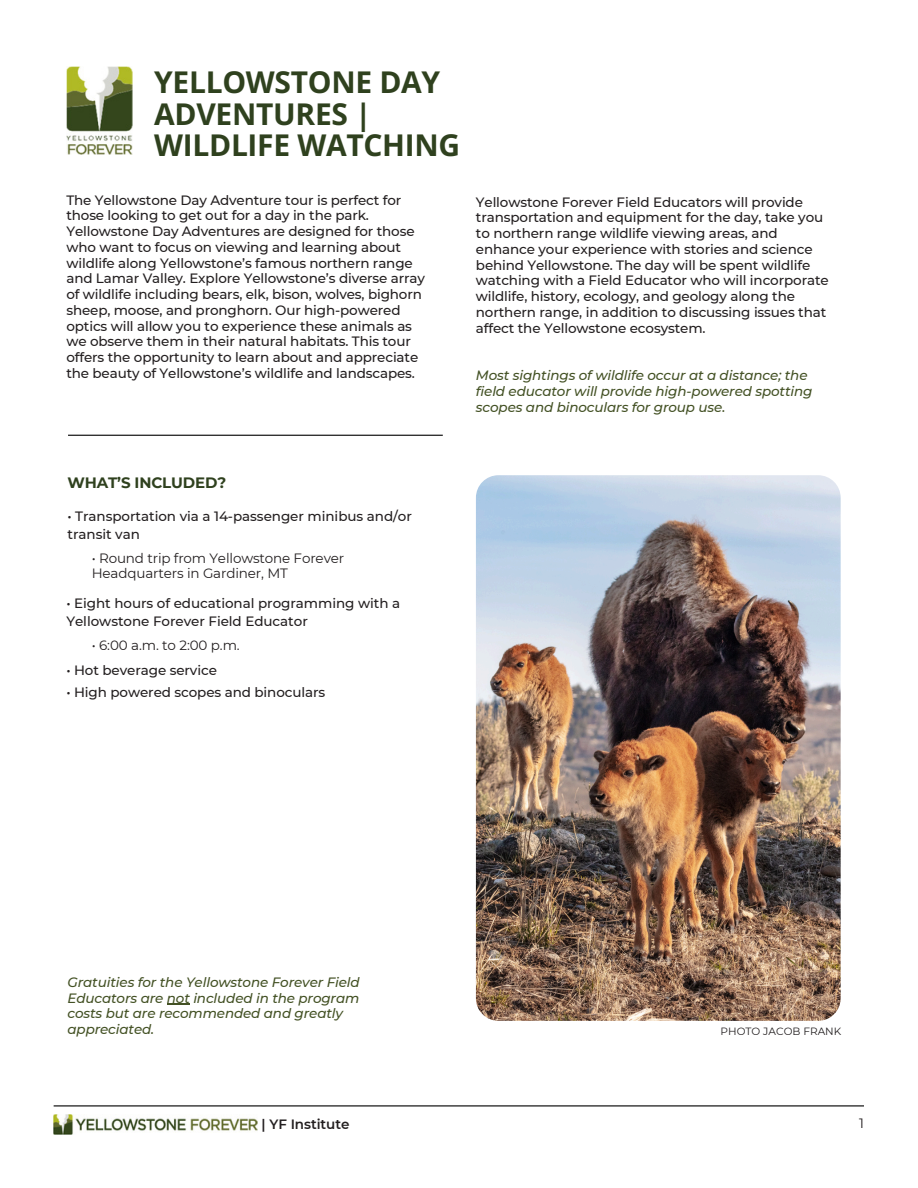
<style>
.page{position:relative;width:918px;height:1188px;background:#fff}
.page>*{position:absolute;margin:0;border:0;box-sizing:border-box;transform-origin:0 0}
.t1{font:700 30px/31.5px "Open Sans";letter-spacing:-.01em;color:#2f411e}
.t2{font:700 15px "Montserrat";letter-spacing:-.01em;color:#2f411e}
.t3{font:500 13.5px/15.8px "Montserrat";letter-spacing:-.01em;color:#231f20}
.t4{font:italic 500 13.5px/15.8px "Montserrat";letter-spacing:-.01em;color:#435124}
.t5{font:13.5px/15.8px "Montserrat";letter-spacing:-.01em;color:#231f20}
.t6{font:600 13.5px "Montserrat";letter-spacing:-.005em;color:#231f20}
.t7{font:10.5px "Montserrat";letter-spacing:.005em;color:#231f20}
</style>
<div class="page">
<img style="left:54px;top:1115px;width:203px;height:19px">
<img style="left:67px;top:67px;width:65px;height:88px">
<img style="left:476px;top:475px;width:364px;height:546px;border-radius:22px">
<svg style="left:167px;top:1004px;width:23px;height:1px"></svg>
<hr style="left:68px;top:435px;width:375px;height:1px;background:#000">
<hr style="left:54px;top:1105px;width:810px;height:1px;background:#000">
<h3 class="t1" style="left:154px;top:66px;width:307px">YELLOWSTONE DAY<br>ADVENTURES |<br>WILDLIFE WATCHING</h3>
<h4 class="t3" style="left:66px;top:192px;width:360px">The Yellowstone Day Adventure tour is perfect for those looking to get out for a day in the park.<br>Yellowstone Day Adventures are designed for those who want to focus on viewing and learning about wildlife along Yellowstone’s famous northern range and Lamar Valley. Explore Yellowstone’s diverse array of wildlife including bears, elk, bison, wolves, bighorn sheep, moose, and pronghorn. Our high-powered optics will allow you to experience these animals as we observe them in their natural habitats. This tour offers the opportunity to learn about and appreciate the beauty of Yellowstone’s wildlife and landscapes.</h4>
<h3 class="t3" style="left:476px;top:194px;width:354px">Yellowstone Forever Field Educators will provide transportation and equipment for the day, take you to northern range wildlife viewing areas, and enhance your experience with stories and science behind Yellowstone. The day will be spent wildlife watching with a Field Educator who will incorporate wildlife, history, ecology, and geology along the northern range, in addition to discussing issues that affect the Yellowstone ecosystem.</h3>
<h4 class="t4" style="left:476px;top:367px;width:338px">Most sightings of wildlife occur at a distance; the field educator will provide high-powered spotting scopes and binoculars for group use.</h4>
<h3 class="t2" style="left:68px;top:474px;width:160px">WHAT’S INCLUDED?</h3>
<p class="t3" style="left:68px;top:507px;width:346px;line-height:18px">• Transportation via a 14-passenger minibus and/or transit van</p>
<h2 class="t5" style="left:92px;top:550px;width:254px">• Round trip from Yellowstone Forever<br>Headquarters in Gardiner, MT</h2>
<p class="t3" style="left:66px;top:594px;width:335px;line-height:18px">• Eight hours of educational programming with a<br>Yellowstone Forever Field Educator</p>
<h3 class="t5" style="left:92px;top:638px;width:150px">• 6:00 a.m. to 2:00 p.m.</h3>
<p class="t3" style="left:66px;top:662px;width:152px">• Hot beverage service</p>
<p class="t3" style="left:66px;top:684px;width:260px">• High powered scopes and binoculars</p>
<h3 class="t4" style="left:67px;top:974px;width:294px">Gratuities for the Yellowstone Forever Field Educators are not included in the program costs but are recommended and greatly appreciated.</h3>
<p class="t6" style="left:261px;top:1116px;width:90px">| YF Institute</p>
<h3 class="t7" style="left:721px;top:1025px;width:122px">PHOTO JACOB FRANK</h3>
<h3 class="t5" style="left:859px;top:1115px;width:6px">1</h3>
</div>
